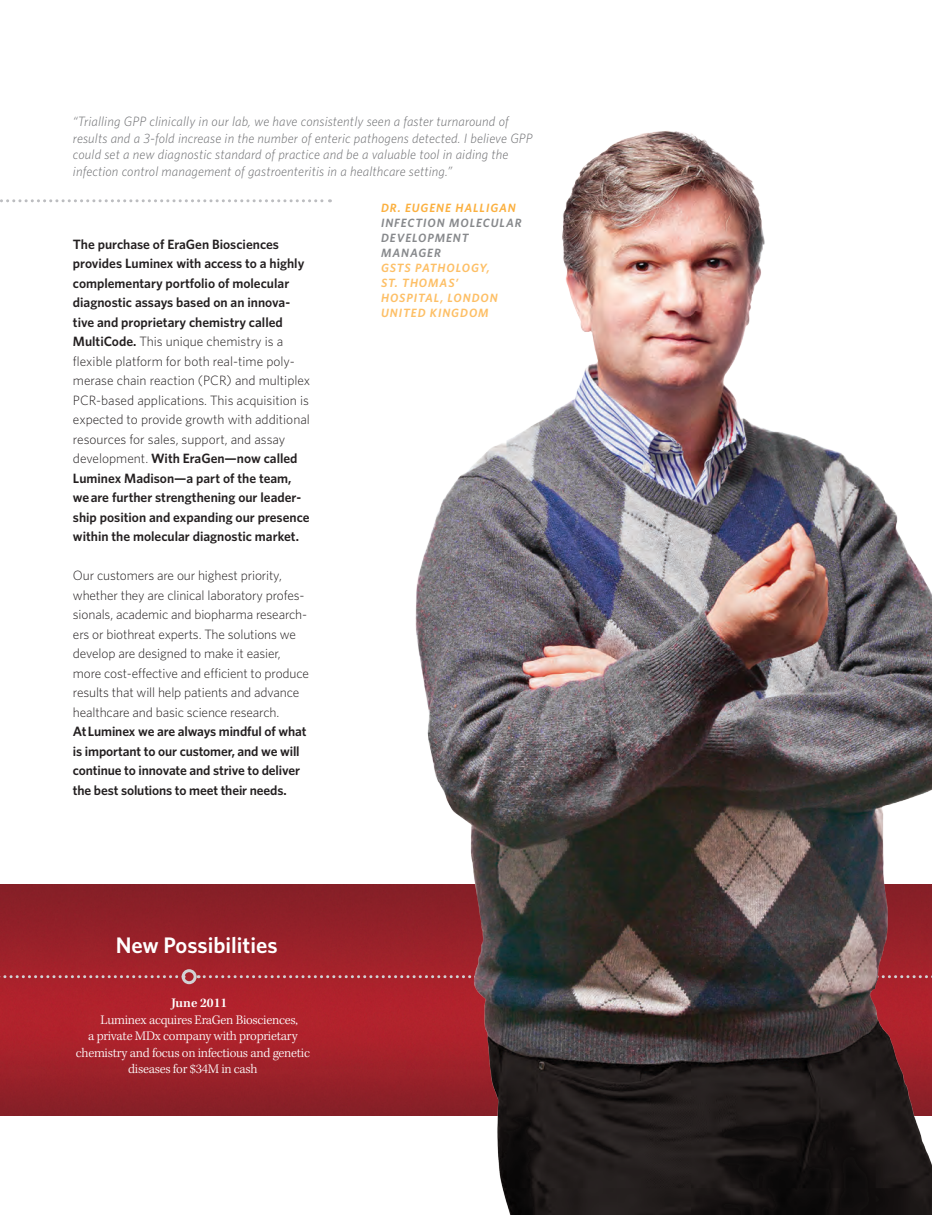
<style>
.page{position:relative;width:932px;height:1215px;background:#fff}
.page>*{position:absolute;margin:0;border:0;box-sizing:border-box;transform-origin:0 0}
.runner_top_head{font:600 22.5px "Whitney";color:#fff}
.t1{font:600 13.5px/19.5px "Whitney";color:#231f20}
.t2{font:300 13.5px/19.5px "Whitney";letter-spacing:-.01em;color:#231f20}
.t3{font:italic 300 13.5px/16.5px "Whitney";letter-spacing:.01em;color:#6c6d70}
.runner_body{font:300 13.5px "Kepler Std";letter-spacing:-.02em;color:#fff}
.runner_date{font:600 13.5px "Kepler Std";color:#fff}
.t4{font:italic 600 12px/15px "Whitney";letter-spacing:.08em;color:#87898c}
.t5{font:italic 600 12px/15px "Whitney";letter-spacing:.08em;color:#fdbf66}
.s1{color:#fbb03f}
.s2{font-weight:300}
.s3{font-weight:600}
</style>
<div class="page">
<img style="left:0;top:885px;width:322px;height:230px">
<svg style="left:0;top:975px;width:182px;height:3px"></svg>
<div style="left:182px;top:969px;width:15px;height:15px;border:3px solid #d1d2d4;border-radius:50%"></div>
<svg style="left:198px;top:975px;width:124px;height:3px"></svg>
<svg style="left:0;top:199px;width:322px;height:3px"></svg>
<img style="left:322px;top:131px;width:610px;height:1084px">
<p class="t3" style="left:73px;top:113px;width:461px">“Trialling GPP clinically in our lab, we have consistently seen a faster turnaround of results and a 3-fold increase in the number of enteric pathogens detected. I believe GPP could set a new diagnostic standard of practice and be a valuable tool in aiding the infection control management of gastroenteritis in a healthcare setting.”</p>
<p class="t4" style="left:381px;top:200px;width:142px"><span class="s1">DR. EUGENE HALLIGAN<br></span>INFECTION MOLECULAR<br>DEVELOPMENT<br>MANAGER</p>
<p class="t5" style="left:381px;top:260px;width:118px">GSTS PATHOLOGY,<br>ST. THOMAS’<br>HOSPITAL, LONDON<br>UNITED KINGDOM</p>
<p class="t1" style="left:73px;top:234px;width:239px">The purchase of EraGen Biosciences provides Luminex with access to a highly complementary portfolio of molecular diagnostic assays based on an innova&shy;tive and proprietary chemistry called MultiCode. <span class="s2">This unique chemistry is a flexible platform for both real-time poly&shy;merase chain reaction (PCR) and multiplex PCR-based applications. This acquisition is expected to provide growth with additional resources for sales, support, and assay development.</span> With EraGen—now called Luminex Madison—a part of the team, we are further strengthening our leader&shy;ship position and expanding our presence within the molecular diagnostic market.</p>
<p class="t2" style="left:73px;top:566px;width:237px">Our customers are our highest priority, whether they are clinical laboratory profes&shy;sionals, academic and biopharma research&shy;ers or biothreat experts. The solutions we develop are designed to make it easier, more cost-effective and efficient to produce results that will help patients and advance healthcare and basic science research.<br><span class="s3">At Luminex we are always mindful of what is important to our customer, and we will continue to innovate and strive to deliver the best solutions to meet their needs.</span></p>
<p class="runner_top_head" style="left:116px;top:931px;width:163px">New Possibilities</p>
<p class="runner_date" style="left:171px;top:995px;width:57px">June 2011</p>
<p class="runner_body" style="left:101px;top:1012px;width:199px">Luminex acquires EraGen Biosciences,</p>
<p class="runner_body" style="left:88px;top:1028px;width:211px">a private MDx company with proprietary</p>
<p class="runner_body" style="left:76px;top:1045px;width:236px">chemistry and focus on infectious and genetic</p>
<p class="runner_body" style="left:128px;top:1061px;width:131px">diseases for $34M in cash</p>
</div>
